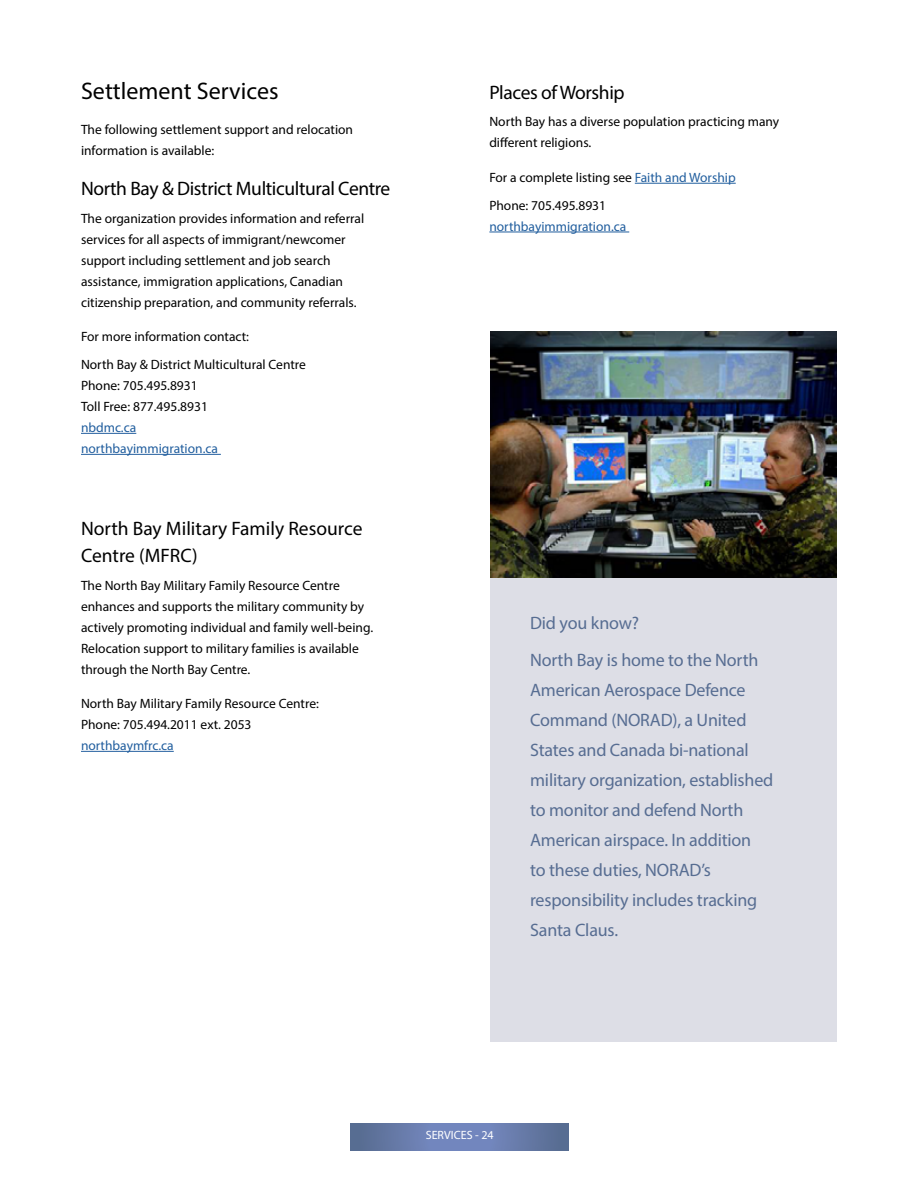
<style>
.page{position:relative;width:918px;height:1188px;background:#fff}
.page>*{position:absolute;margin:0;border:0;box-sizing:border-box;transform-origin:0 0}
.t1{font:24px "Myriad Pro";color:#000}
.t2{font:19.5px "Myriad Pro";letter-spacing:-.02em;color:#000}
.t3{font:19.5px/27px "Myriad Pro";color:#000}
.t4{font:18px/30px "Myriad Pro";letter-spacing:-.01em;color:#576d92}
.t5{font:13.5px/21px "Myriad Pro";color:#000}
.t6{font:13.5px/21px "Myriad Pro";color:#215e9e}
.t7{font:12px "Myriad Pro";color:#fff}
.s1{color:#215e9e}
</style>
<div class="page">
<svg style="left:351px;top:1124px;width:218px;height:26px;background:#677bab"></svg>
<div style="left:490px;top:566px;width:347px;height:475px;background:#dddee6"></div>
<hr style="left:635px;top:183px;width:101px;height:1px;background:#215e9e">
<hr style="left:489px;top:232px;width:140px;height:1px;background:#215e9e">
<img style="left:490px;top:332px;width:347px;height:246px">
<hr style="left:81px;top:433px;width:55px;height:1px;background:#215e9e">
<hr style="left:81px;top:454px;width:140px;height:1px;background:#215e9e">
<hr style="left:81px;top:751px;width:93px;height:1px;background:#215e9e">
<h1 class="t1" style="left:81px;top:76px;width:199px">Settlement Services</h1>
<p class="t5" style="left:81px;top:118px;width:274px">The following settlement support and relocation information is available:</p>
<h2 class="t2" style="left:81px;top:176px;width:311px">North Bay &amp; District Multicultural Centre</h2>
<p class="t5" style="left:81px;top:208px;width:285px">The organization provides information and referral services for all aspects of immigrant/newcomer support including settlement and job search assistance, immigration applications, Canadian citizenship preparation, and community referrals.</p>
<p class="t5" style="left:81px;top:323px;width:226px;line-height:27.8px">For more information contact:<br>North Bay &amp; District Multicultural Centre</p>
<p class="t5" style="left:81px;top:375px;width:128px">Phone: 705.495.8931<br>Toll Free: 877.495.8931</p>
<p class="t6" style="left:81px;top:417px;width:139px">nbdmc.ca northbayimmigration.ca</p>
<h2 class="t3" style="left:81px;top:514px;width:283px">North Bay Military Family Resource<br>Centre (MFRC)</h2>
<p class="t5" style="left:81px;top:574px;width:294px">The North Bay Military Family Resource Centre enhances and supports the military community by actively promoting individual and family well-being.<br>Relocation support to military families is available through the North Bay Centre.</p>
<p class="t5" style="left:81px;top:693px;width:239px">North Bay Military Family Resource Centre:<br>Phone: 705.494.2011 ext. 2053</p>
<p class="t6" style="left:81px;top:735px;width:94px">northbaymfrc.ca</p>
<h2 class="t2" style="left:489px;top:80px;width:137px">Places of Worship</h2>
<p class="t5" style="left:489px;top:111px;width:291px">North Bay has a diverse population practicing many different religions.</p>
<p class="t5" style="left:489px;top:163px;width:248px;line-height:27.8px">For a complete listing see <span class="s1">Faith and Worship<br></span>Phone: 705.495.8931</p>
<p class="t6" style="left:489px;top:215px;width:139px">northbayimmigration.ca</p>
<h3 class="t4" style="left:530px;top:604px;width:230px;line-height:36.8px">Did you know?<br>North Bay is home to the North</h3>
<p class="t4" style="left:530px;top:674px;width:245px">American Aerospace Defence<br>Command (NORAD), a United<br>States and Canada bi-national military organization, established to monitor and defend North<br>American airspace. In addition<br>to these duties, NORAD’s responsibility includes tracking<br>Santa Claus.</p>
<p class="t7" style="left:426px;top:1127px;width:69px">SERVICES - 24</p>
</div>
